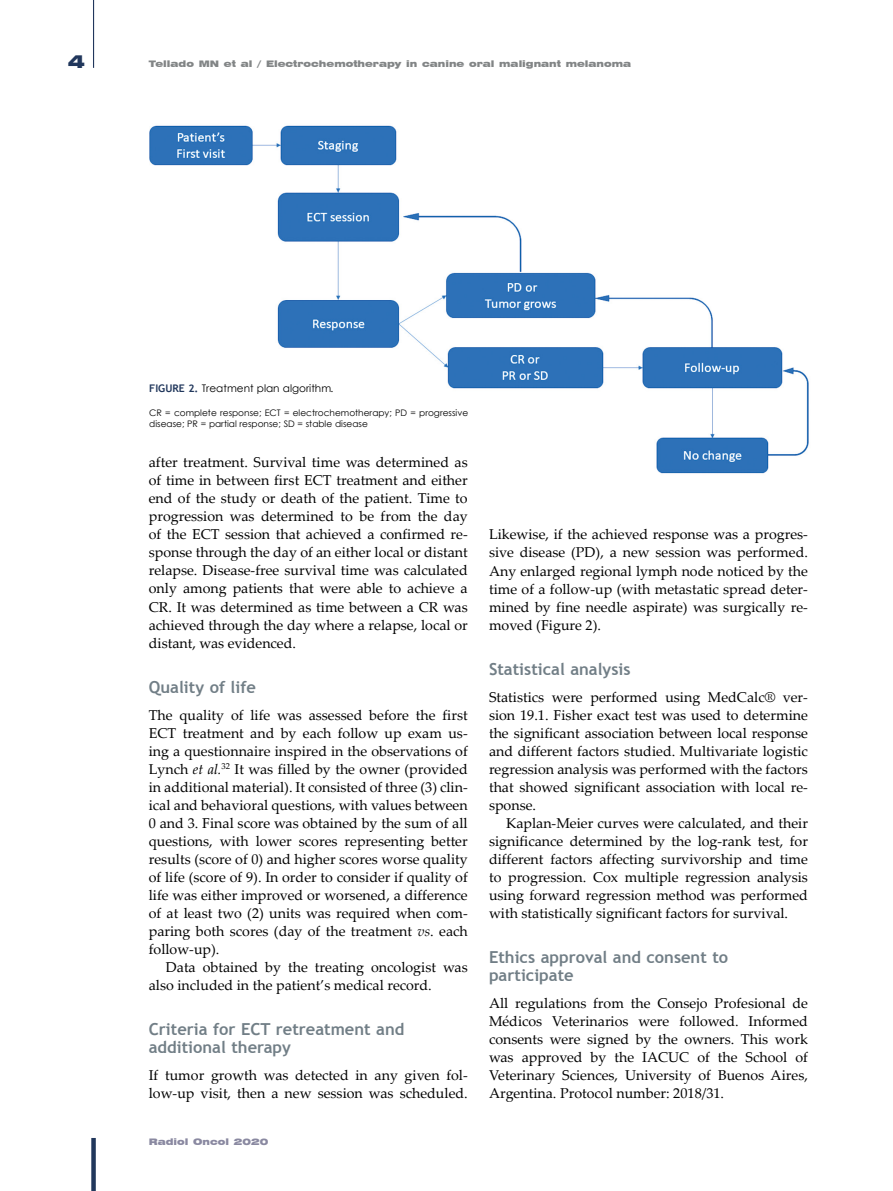
<style>
.page{position:relative;width:893px;height:1191px;background:#fff}
.page>*{position:absolute;margin:0;border:0;box-sizing:border-box;transform-origin:0 0}
.t1{font:900 expanded 18px "Swiss 721 BT";color:#21375c}
.t2{font:700 16.5px/18px "Trebuchet MS";color:#717e86}
.t3{font:14.25px/18px "Palatino Linotype";color:#000;text-align:justify}
.t4{font:10.5px "Century Gothic";color:#000}
.t5{font:9px/10.5px "Century Gothic";color:#000}
.t6{font:900 expanded 9px "Swiss 721 BT";color:#828586}
.t7{font:900 expanded 9px "Swiss 721 BT";color:#8a89a1}
.s1{font-family:"Trebuchet MS";font-weight:700;color:#21375c}
.s2{font-style:italic}
</style>
<div class="page">
<div style="left:91px;top:1138px;width:5px;height:53px;background:#21375c"></div>
<hr style="left:93px;top:0;width:1px;height:68px;background:#21375c">
<img style="left:149px;top:125px;width:660px;height:349px">
<p class="t1" style="left:68px;top:50px;width:19px">4</p>
<p class="t6" style="left:149px;top:58px;width:484px">Tellado MN et al / Electrochemotherapy in canine oral malignant melanoma</p>
<p class="t4" style="left:149px;top:381px;width:186px"><span class="s1">FIGURE 2.</span> Treatment plan algorithm<span class="s2">.</span></p>
<p class="t5" style="left:149px;top:407px;width:320px">CR = complete response; ECT = electrochemotherapy; PD = progressive disease; PR = partial response; SD = stable disease</p>
<p class="t3" style="left:149px;top:453px;width:320px">after treatment. Survival time was determined as of time in between first ECT treatment and either end of the study or death of the patient. Time to progression was determined to be from the day of the ECT session that achieved a confirmed re&shy;sponse through the day of an either local or distant relapse. Disease-free survival time was calculated only among patients that were able to achieve a CR. It was determined as time between a CR was achieved through the day where a relapse, local or distant, was evidenced.</p>
<p class="t2" style="left:149px;top:677px;width:109px">Quality of life</p>
<p class="t3" style="left:149px;top:705px;width:320px">The quality of life was assessed before the first ECT treatment and by each follow up exam us&shy;ing a questionnaire inspired in the observations of Lynch <span class="s2">et al.</span><sup>32</sup> It was filled by the owner (provided in additional material). It consisted of three (3) clin&shy;ical and behavioral questions, with values between 0 and 3. Final score was obtained by the sum of all questions, with lower scores representing better results (score of 0) and higher scores worse quality of life (score of 9). In order to consider if quality of life was either improved or worsened, a difference of at least two (2) units was required when com&shy;paring both scores (day of the treatment <span class="s2">vs</span>. each follow-up).</p>
<p class="t3" style="left:149px;top:957px;width:320px;text-indent:17px">Data obtained by the treating oncologist was also included in the patient’s medical record.</p>
<p class="t2" style="left:149px;top:1019px;width:257px">Criteria for ECT retreatment and additional therapy</p>
<p class="t3" style="left:149px;top:1065px;width:320px">If tumor growth was detected in any given fol&shy;low-up visit, then a new session was scheduled.</p>
<p class="t7" style="left:149px;top:1136px;width:121px">Radiol Oncol 2020</p>
<p class="t3" style="left:489px;top:525px;width:320px">Likewise, if the achieved response was a progres&shy;sive disease (PD), a new session was performed.<br>Any enlarged regional lymph node noticed by the time of a follow-up (with metastatic spread deter&shy;mined by fine needle aspirate) was surgically re&shy;moved (Figure 2).</p>
<p class="t2" style="left:489px;top:659px;width:143px">Statistical analysis</p>
<p class="t3" style="left:489px;top:687px;width:320px">Statistics were performed using MedCalc® ver&shy;sion 19.1. Fisher exact test was used to determine the significant association between local response and different factors studied. Multivariate logistic regression analysis was performed with the factors that showed significant association with local re&shy;sponse.</p>
<p class="t3" style="left:489px;top:813px;width:320px;text-indent:17px">Kaplan-Meier curves were calculated, and their significance determined by the log-rank test, for different factors affecting survivorship and time to progression. Cox multiple regression analysis using forward regression method was performed with statistically significant factors for survival.</p>
<p class="t2" style="left:489px;top:947px;width:241px">Ethics approval and consent to participate</p>
<p class="t3" style="left:489px;top:993px;width:320px">All regulations from the Consejo Profesional de Médicos Veterinarios were followed. Informed consents were signed by the owners. This work was approved by the IACUC of the School of Veterinary Sciences, University of Buenos Aires, Argentina. Protocol number: 2018/31.</p>
</div>
